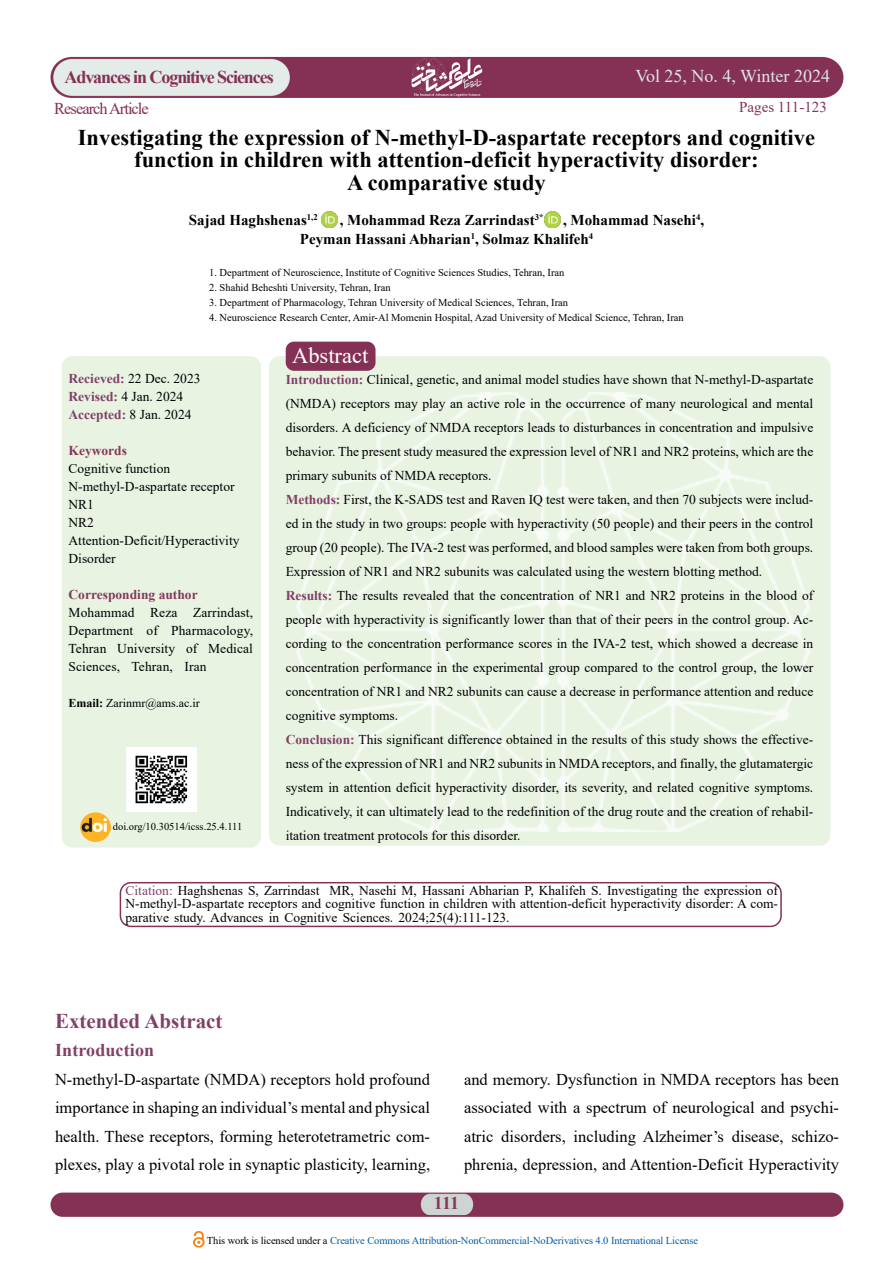
<style>
.page{position:relative;width:893px;height:1263px;background:#fff}
.page>*{position:absolute;margin:0;border:0;box-sizing:border-box;transform-origin:0 0}
.t1{font:700 22.5px/22.5px "Times New Roman";color:#000;text-align:center}
.t2{font:22.5px "Times New Roman";color:#fff}
.t3{font:700 21px "Times New Roman";color:#814068}
.t4{font:700 18px "Times New Roman";letter-spacing:-.06em;color:#853155}
.t5{font:18px "Times New Roman";color:#dde5e6}
.t6{font:700 18px "Times New Roman";letter-spacing:.005em;color:#814068}
.t7{font:700 18px "Times New Roman";color:#85385c}
.t8{font:16.5px/28.5px "Times New Roman";color:#000}
.t9{font:16.5px "Times New Roman";letter-spacing:-.06em;color:#853155}
.t10{font:700 15px "Times New Roman";color:#000}
.t11{font:15px "Times New Roman";color:#853155}
.t12{font:13.5px/24px "Times New Roman";color:#000}
.t13{font:700 13.5px "Times New Roman";color:#85385c}
.t14{font:12px "Times New Roman";color:#000}
.t15{font:10.5px "Times New Roman";color:#000}
.t16{font:10.5px "Times New Roman";letter-spacing:-.01em;color:#005baa}
.t17{font:700 8.7px "Times New Roman";color:#000}
.s1{font-weight:700;color:#814068}
.s2{font-weight:700}
.s3{color:#814068}
.s4{color:#000}
</style>
<div class="page">
<img style="left:50px;top:56px;width:794px;height:1190px">
<div style="left:269px;top:356px;width:561px;height:490px;background:#e8f3e2;border-radius:11px"></div>
<img style="left:296px;top:393px;width:514px;height:439px">
<div style="left:62px;top:356px;width:199px;height:491px;background:#e8f3e2;border-radius:11px"></div>
<div style="left:286px;top:342px;width:89px;height:28px;background:#853155;border-radius:8px"></div>
<div style="left:286px;top:342px;width:90px;height:29px;border:2px solid #853155;border-radius:8px"></div>
<img style="left:80px;top:812px;width:30px;height:30px">
<img style="left:127px;top:747px;width:69px;height:64px">
<div style="left:120px;top:882px;width:662px;height:45px;border:2px solid #853155;border-radius:11px"></div>
<img style="left:194px;top:1231px;width:10px;height:17px">
<img style="left:322px;top:212px;width:16px;height:16px">
<img style="left:544px;top:212px;width:17px;height:16px">
<h3 class="t4" style="left:65px;top:64px;width:211px">Advances in Cognitive Sciences</h3>
<p class="t9" style="left:54px;top:96px;width:96px">ResearchArticle</p>
<h3 class="t5" style="left:635px;top:63px;width:196px">Vol 25, No. 4, Winter 2024</h3>
<p class="t11" style="left:739px;top:97px;width:89px">Pages 111-123</p>
<h1 class="t1" style="left:78px;top:125px;width:739px">Investigating the expression of N-methyl D- -aspartate receptors and cognitive function in children with attention-deficit hyperactivity disorder:<br>A comparative study</h1>
<p class="t17" style="left:307px;top:211px;width:12px">1,2</p>
<p class="t10" style="left:189px;top:209px;width:119px">Sajad Haghshenas</p>
<p class="t17" style="left:535px;top:211px;width:10px">3*</p>
<p class="t10" style="left:340px;top:209px;width:196px">, Mohammad Reza Zarrindast</p>
<p class="t17" style="left:696px;top:211px;width:6px">4</p>
<p class="t10" style="left:563px;top:209px;width:143px">, Mohammad Nasehi ,</p>
<p class="t10" style="left:300px;top:228px;width:290px">Peyman Hassani Abharian , Solmaz Khalifeh</p>
<p class="t17" style="left:589px;top:230px;width:6px">4</p>
<p class="t15" style="left:209px;top:265px;width:357px">1. Department of Neuroscience, Institute of Cognitive Sciences Studies, Tehran, Iran</p>
<p class="t15" style="left:209px;top:280px;width:183px">2. Shahid Beheshti University, Tehran, Iran</p>
<p class="t15" style="left:209px;top:295px;width:361px">3. Department of Pharmacology, Tehran University of Medical Sciences, Tehran, Iran</p>
<p class="t15" style="left:209px;top:310px;width:476px">4. Neuroscience Research Center, Amir-Al Momenin Hospital, Azad University of Medical Science, Tehran, Iran</p>
<p class="t17" style="left:471px;top:230px;width:6px">1</p>
<p class="t12" style="left:69px;top:369px;width:133px;line-height:18px"><span class="s1">Recieved:</span> 22 Dec. 2023<br><span class="s1">Revised</span> 4<span class="s1">:</span> Jan. 2024<br><span class="s1">Accepted</span> 8<span class="s1">:</span> Jan. 2024</p>
<p class="t13" style="left:69px;top:440px;width:60px">Keywords</p>
<p class="t12" style="left:69px;top:459px;width:172px;line-height:18px">Cognitive function<br>N-methyl D- -aspartate receptor<br>NR1<br>NR2<br>Attention-Deficit/Hyperactivity<br>Disorder</p>
<p class="t13" style="left:69px;top:584px;width:131px">Corresponding author</p>
<p class="t12" style="left:193px;top:599px;width:62px">Zarrindast,</p>
<p class="t12" style="left:69px;top:599px;width:68px">Mohammad</p>
<p class="t12" style="left:150px;top:599px;width:29px">Reza</p>
<p class="t12" style="left:69px;top:617px;width:66px">Department</p>
<p class="t12" style="left:147px;top:617px;width:13px">of</p>
<p class="t12" style="left:171px;top:617px;width:83px">Pharmacology,</p>
<p class="t12" style="left:69px;top:635px;width:39px">Tehran</p>
<p class="t12" style="left:117px;top:635px;width:60px">University</p>
<p class="t12" style="left:186px;top:635px;width:13px">of</p>
<p class="t12" style="left:208px;top:635px;width:46px">Medical</p>
<p class="t12" style="left:69px;top:653px;width:53px">Sciences,</p>
<p class="t14" style="left:69px;top:694px;width:133px"><span class="s2">Email:</span> Zarinmr@ams.ac i r.</p>
<p class="t12" style="left:132px;top:653px;width:43px">Tehran,</p>
<p class="t12" style="left:185px;top:653px;width:24px">Iran</p>
<p class="t15" style="left:113px;top:819px;width:131px">doi.org/10.30514/icss.25.4.111</p>
<h1 class="t2" style="left:292px;top:339px;width:78px">Abstract</h1>
<p class="t12" style="left:286px;top:367px;width:529px;text-align:justify"><span class="s1">Introduction:</span> Clinical, genetic, and animal model studies have shown that N-methyl D- -aspartate (NMDA) receptors may play an active role in the occurrence of many neurological and mental disorders A. deficiency of NMDA receptors leads to disturbances in concentration and impulsive behavior. The present study measured the expression level of NR1 and NR2 proteins, which are the primary subunits of NMDA receptors.</p>
<p class="t12" style="left:286px;top:511px;width:529px">ed in the study in two groups: people with hyperactivity (50 people) and their peers in the control</p>
<p class="t12" style="left:286px;top:487px;width:529px"><span class="s1">Methods:</span> First, the K-SADS test and Raven IQ test were taken, and then 70 subjects were includ-</p>
<p class="t12" style="left:286px;top:535px;width:529px">group (20 people .) The IVA-2 test was performed, and blood samples were taken from both groups.<br>Expression of NR1 and NR2 subunits was calculated using the western blotting method.<br><span class="s1">Results:</span> The results revealed that the concentration of NR1 and NR2 proteins in the blood of</p>
<p class="t12" style="left:286px;top:631px;width:529px">cording to the concentration performance scores in the IVA-2 test, which showed a decrease in</p>
<p class="t12" style="left:286px;top:607px;width:529px">people with hyperactivity is significantly lower than that of their peers in the control group. Ac-</p>
<p class="t12" style="left:286px;top:655px;width:529px;text-align:justify">concentration performance in the experimental group compared to the control group, the lower concentration of NR1 and NR2 subunits can cause a decrease in performance attention and reduce cognitive symptoms.</p>
<p class="t12" style="left:286px;top:751px;width:529px">ness of the expression of NR1 and NR2 subunits in NMDAreceptors, and finally, the glutamatergic</p>
<p class="t12" style="left:286px;top:727px;width:529px"><span class="s1">Conclusion:</span> This significant difference obtained in the results of this study shows the effective-</p>
<p class="t12" style="left:286px;top:775px;width:529px">system in attention deficit hyperactivity disorder, its severity, and related cognitive symptoms.</p>
<p class="t12" style="left:286px;top:823px;width:236px">itation treatment protocols for this disorder.</p>
<p class="t12" style="left:286px;top:799px;width:529px">Indicatively it, can ultimately lead to the redefinition of the drug route and the creation of rehabil-</p>
<p class="t12" style="left:126px;top:876px;width:386px;line-height:27px"><span class="s3">Citation:</span> Haghshenas ,S Zarrindast<br>parative study. Advances in Cognitive Sciences. 2024;25 (4) :111-123.</p>
<p class="t12" style="left:330px;top:878px;width:450px">MR, Nasehi M, Hassani Abharian ,P Khalifeh .S Investigating the expression of</p>
<p class="t12" style="left:126px;top:891px;width:654px">N-methyl D- -aspartate receptors and cognitive function in children with attention-deficit hyperactivity disorder A: com-</p>
<h2 class="t3" style="left:55px;top:1006px;width:169px">Extended Abstract</h2>
<h3 class="t6" style="left:55px;top:1037px;width:101px">Introduction</h3>
<p class="t8" style="left:55px;top:1064px;width:377px">N-methyl D- -aspartate (NMDA) receptors hold profound importance in shaping an individual s’ mental and physical</p>
<p class="t8" style="left:55px;top:1121px;width:377px">health. These receptors, forming heterotetrametric com-</p>
<p class="t8" style="left:55px;top:1150px;width:377px">plexes, play a pivotal role in synaptic plasticity, learning,</p>
<p class="t8" style="left:464px;top:1064px;width:376px">and memory. Dysfunction in NMDA receptors has been</p>
<p class="t8" style="left:464px;top:1093px;width:377px">associated with a spectrum of neurological and psychi-</p>
<p class="t8" style="left:464px;top:1121px;width:31px">atric</p>
<p class="t8" style="left:501px;top:1121px;width:66px">disorders,</p>
<p class="t8" style="left:574px;top:1121px;width:152px">including Alzheimer s’</p>
<p class="t8" style="left:732px;top:1121px;width:53px">disease,</p>
<p class="t8" style="left:791px;top:1121px;width:49px">schizo-</p>
<p class="t8" style="left:464px;top:1150px;width:377px">phrenia, depression, and Attention-Deficit Hyperactivity</p>
<h3 class="t7" style="left:434px;top:1190px;width:27px">111</h3>
<p class="t16" style="left:207px;top:1233px;width:493px"><span class="s4">This work is licensed under a</span> Creative Commons Attribution-NonCommercial-NoDerivatives 4.0 International License</p>
</div>
